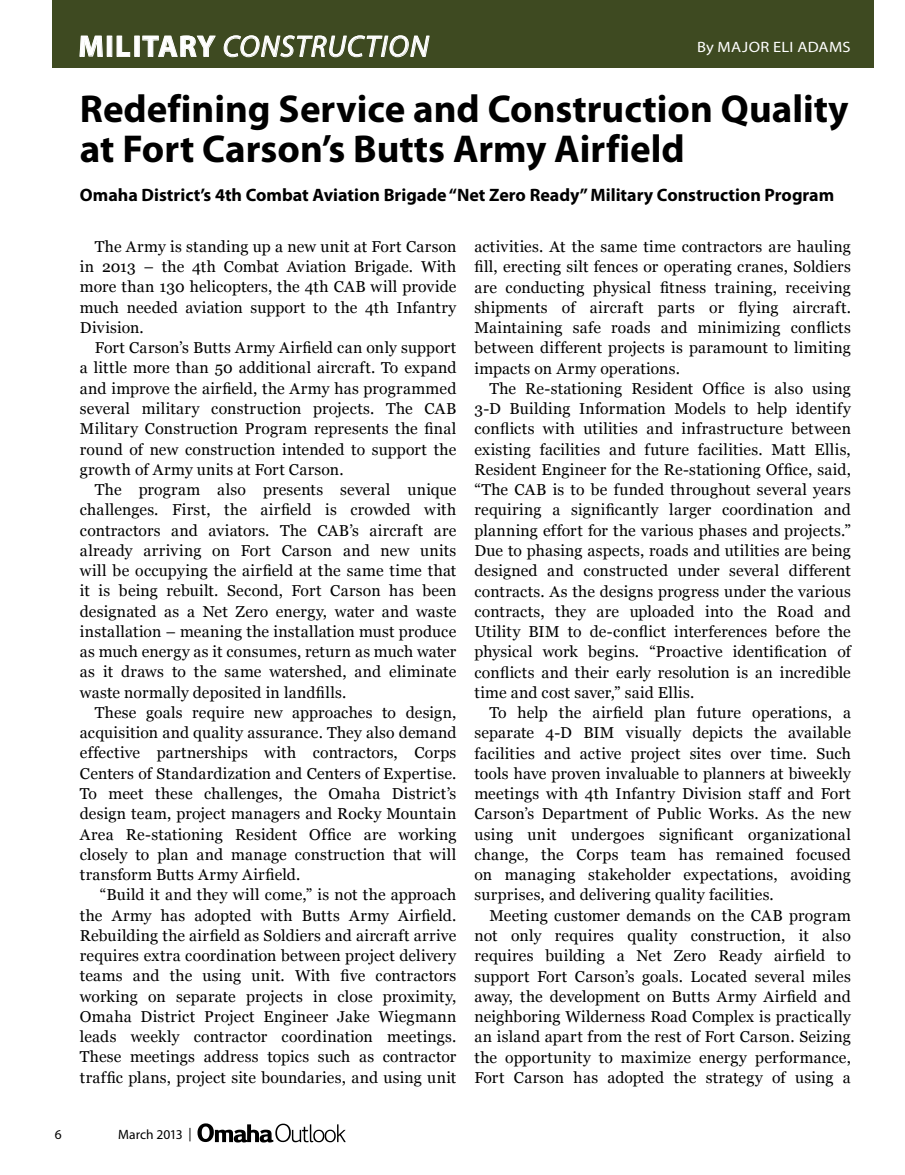
<style>
.page{position:relative;width:905px;height:1175px;background:#fff}
.page>*{position:absolute;margin:0;border:0;box-sizing:border-box;transform-origin:0 0}
.t1{font:700 39px/40.5px "Myriad Pro";color:#000}
.t2{font:italic 30px "Myriad Pro";letter-spacing:.035em;color:#fff}
.t3{font:700 18px "Myriad Pro";color:#000}
.t4{font:15.75px/20.2px "Georgia";letter-spacing:.015em;color:#000;text-align:justify}
.t5{font:15px "Myriad Pro";letter-spacing:.025em;color:#fff;scale:1.1 1}
.t6{font:13.5px "Myriad Pro";color:#000}
.s1{font-weight:700;font-style:normal}
</style>
<div class="page">
<svg style="left:197px;top:1123px;width:149px;height:19px"></svg>
<div style="left:52px;top:0;width:821px;height:68px;background:#3e4a21"></div>
<svg style="left:79px;top:35px;width:24px;height:22px"></svg>
<div style="left:107px;top:36px;width:5px;height:21px;border:1px solid #fff"></div>
<svg style="left:116px;top:35px;width:14px;height:22px"></svg>
<div style="left:134px;top:36px;width:6px;height:21px;border:1px solid #fff"></div>
<svg style="left:142px;top:35px;width:74px;height:22px"></svg>
<svg style="left:223px;top:35px;width:207px;height:23px"></svg>
<h2 class="t2" style="left:78px;top:28px;width:352px"><span class="s1">Military</span> CONSTRUCTION</h2>
<p class="t5" style="left:697px;top:38px;width:102px">BY MAJOR ELI ADAMS</p>
<h1 class="t1" style="left:80px;top:87px;width:770px">Redefining Service and Construction Quality at Fort Carson’s Butts Army Airfield</h1>
<p class="t3" style="left:80px;top:183px;width:755px">Omaha District’s 4th Combat Aviation Brigade “Net Zero Ready” Military Construction Program</p>
<p class="t4" style="left:80px;top:237px;width:378px;text-indent:15px">The Army is standing up a new unit at Fort Carson in 2013 – the 4th Combat Aviation Brigade. With more than 130 helicopters, the 4th CAB will provide much needed aviation support to the 4th Infantry Division.</p>
<p class="t4" style="left:80px;top:338px;width:378px;text-indent:15px">Fort Carson’s Butts Army Airfield can only support a little more than 50 additional aircraft. To expand and improve the airfield, the Army has programmed several military construction projects. The CAB Military Construction Program represents the final round of new construction intended to support the growth of Army units at Fort Carson.</p>
<p class="t4" style="left:80px;top:480px;width:378px;text-indent:15px">The program also presents several unique challenges. First, the airfield is crowded with contractors and aviators. The CAB’s aircraft are already arriving on Fort Carson and new units will be occupying the airfield at the same time that it is being rebuilt. Second, Fort Carson has been designated as a Net Zero energy, water and waste installation – meaning the installation must produce as much energy as it consumes, return as much water as it draws to the same watershed, and eliminate waste normally deposited in landfills.</p>
<p class="t4" style="left:80px;top:702px;width:378px;text-indent:15px">These goals require new approaches to design, acquisition and quality assurance. They also demand effective partnerships with contractors, Corps Centers of Standardization and Centers of Expertise.<br>To meet these challenges, the Omaha District’s design team, project managers and Rocky Mountain Area Re-stationing Resident Office are working closely to plan and manage construction that will transform Butts Army Airfield.</p>
<p class="t4" style="left:80px;top:885px;width:378px;text-indent:20px">“Build it and they will come,” is not the approach the Army has adopted with Butts Army Airfield.<br>Rebuilding the airfield as Soldiers and aircraft arrive requires extra coordination between project delivery teams and the using unit. With five contractors working on separate projects in close proximity, Omaha District Project Engineer Jake Wiegmann leads weekly contractor coordination meetings.<br>These meetings address topics such as contractor traffic plans, project site boundaries, and using unit</p>
<p class="t6" style="left:55px;top:1126px;width:8px">6</p>
<p class="t6" style="left:118px;top:1126px;width:75px">MARCH 2013 |</p>
<p class="t4" style="left:474px;top:237px;width:378px">activities. At the same time contractors are hauling fill, erecting silt fences or operating cranes, Soldiers are conducting physical fitness training, receiving shipments of aircraft parts or flying aircraft.<br>Maintaining safe roads and minimizing conflicts between different projects is paramount to limiting impacts on Army operations.</p>
<p class="t4" style="left:474px;top:379px;width:378px;text-indent:15px">The Re-stationing Resident Office is also using 3-D Building Information Models to help identify conflicts with utilities and infrastructure between existing facilities and future facilities. Matt Ellis, Resident Engineer for the Re-stationing Office, said, “The CAB is to be funded throughout several years requiring a significantly larger coordination and planning effort for the various phases and projects.” Due to phasing aspects, roads and utilities are being designed and constructed under several different contracts. As the designs progress under the various contracts, they are uploaded into the Road and Utility BIM to de-conflict interferences before the physical work begins. “Proactive identification of conflicts and their early resolution is an incredible time and cost saver,” said Ellis.</p>
<p class="t4" style="left:474px;top:703px;width:378px;text-indent:15px">To help the airfield plan future operations, a separate 4-D BIM visually depicts the available facilities and active project sites over time. Such tools have proven invaluable to planners at biweekly meetings with 4th Infantry Division staff and Fort Carson’s Department of Public Works. As the new using unit undergoes significant organizational change, the Corps team has remained focused on managing stakeholder expectations, avoiding surprises, and delivering quality facilities.</p>
<p class="t4" style="left:474px;top:905px;width:378px;text-indent:15px">Meeting customer demands on the CAB program not only requires quality construction, it also requires building a Net Zero Ready airfield to support Fort Carson’s goals. Located several miles away, the development on Butts Army Airfield and neighboring Wilderness Road Complex is practically an island apart from the rest of Fort Carson. Seizing the opportunity to maximize energy performance, Fort Carson has adopted the strategy of using a</p>
</div>
